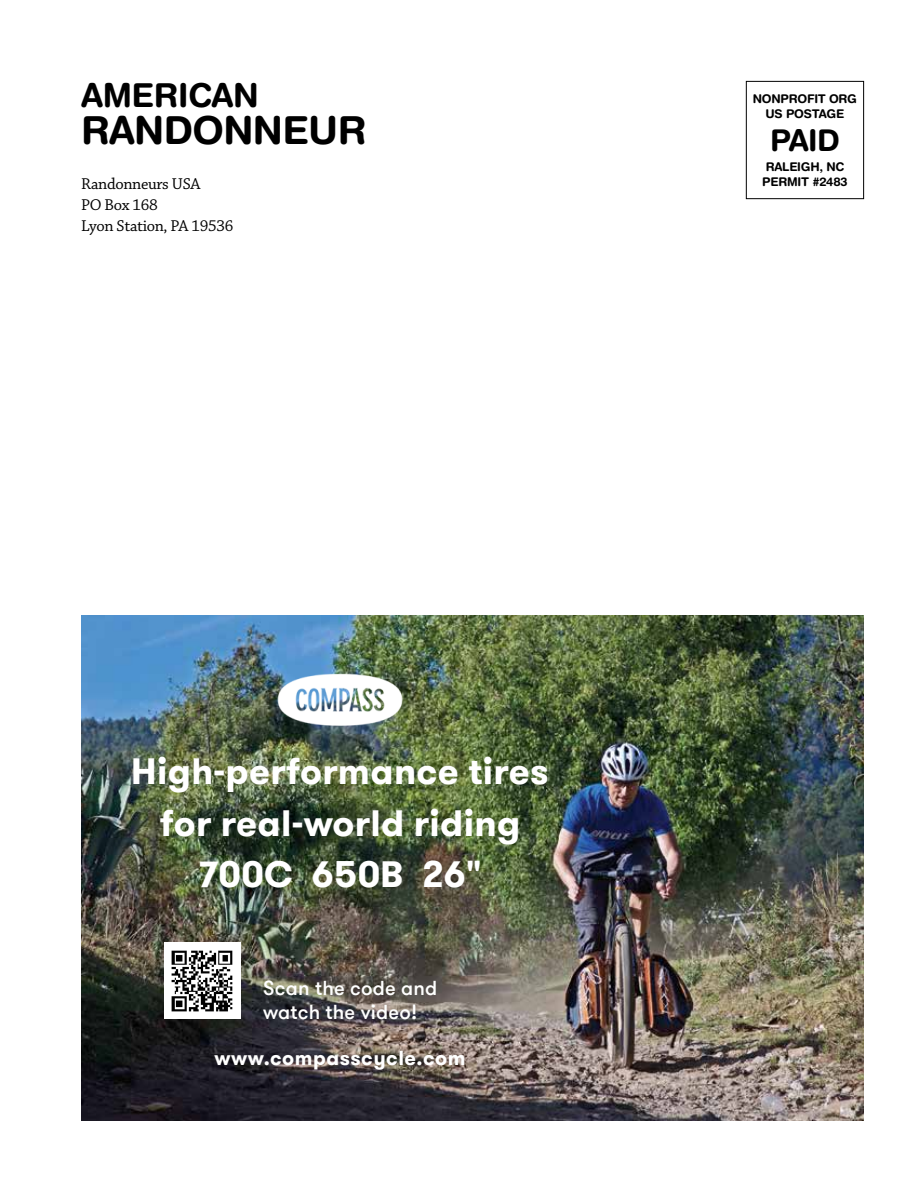
<style>
.page{position:relative;width:918px;height:1188px;background:#fff}
.page>*{position:absolute;margin:0;border:0;box-sizing:border-box;transform-origin:0 0}
.t1{font:700 38.7px "Helvetica Rounded";letter-spacing:-.015em;color:#000}
.t2{font:700 36.6px/51.4px "GT Walsheim Pro";letter-spacing:.01em;color:#fff;text-align:center}
.t3{font:700 33px "Helvetica Rounded";letter-spacing:-.01em;color:#000}
.t4{font:700 30px "Helvetica Rounded";color:#000}
.t5{font:500 20.1px/24.2px "GT Walsheim Pro";letter-spacing:.01em;color:#fff}
.t6{font:700 20.1px "GT Walsheim Pro";letter-spacing:.025em;color:#fff}
.t7{font:16.5px/21px "Chaparral Pro";letter-spacing:-.02em;color:#000}
.t8{font:700 12px/15px "Helvetica Rounded";letter-spacing:-.02em;color:#000;text-align:center}
</style>
<div class="page">
<img style="left:81px;top:616px;width:783px;height:504px">
<img style="left:264px;top:658px;width:153px;height:83px">
<img style="left:164px;top:942px;width:76px;height:76px">
<div style="left:746px;top:81px;width:118px;height:118px;border:1px solid #000"></div>
<p class="t3" style="left:81px;top:75px;width:180px">AMERICAN</p>
<p class="t1" style="left:81px;top:107px;width:287px">RANDONNEUR</p>
<p class="t7" style="left:81px;top:174px;width:154px">Randonneurs USA<br>PO Box 168<br>Lyon Station, PA 19536</p>
<p class="t8" style="left:753px;top:91px;width:106px">NONPROFIT ORG<br>US POSTAGE</p>
<p class="t4" style="left:770px;top:123px;width:71px">PAID</p>
<p class="t8" style="left:762px;top:159px;width:87px;text-align:left">RALEIGH, NC<br>PERMIT #2483</p>
<p class="t2" style="left:131px;top:746px;width:419px">High-performance tires for real-world riding<br>700C 650B 26"</p>
<p class="t5" style="left:263px;top:976px;width:176px">Scan the code and watch the video!</p>
<p class="t6" style="left:215px;top:1045px;width:252px">www.compasscycle.com</p>
</div>
